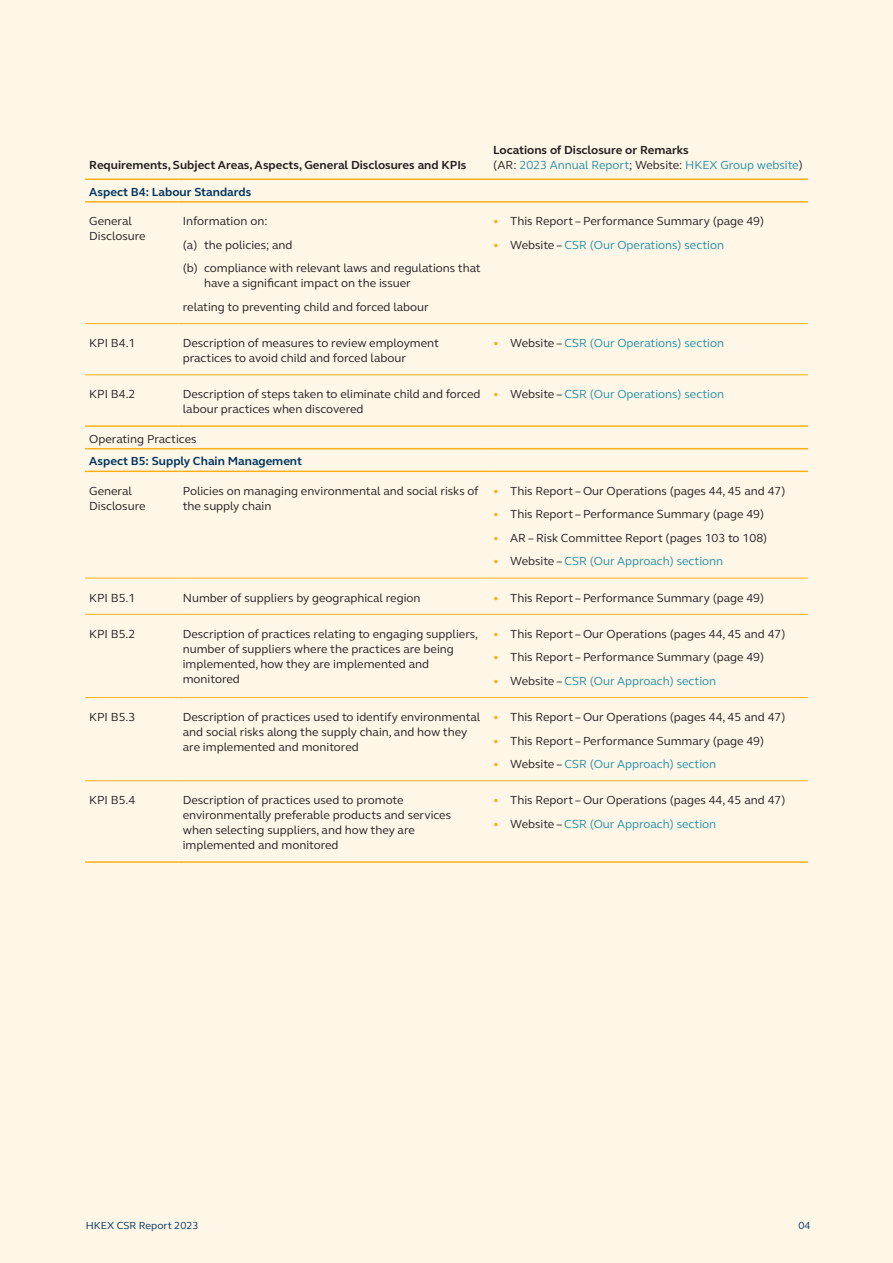
<style>
.page{position:relative;width:893px;height:1263px;background:#fef7e8}
.page>*{position:absolute;margin:0;border:0;box-sizing:border-box;transform-origin:0 0}
.t1{font:12px/15px "FS Elliot Pro";color:#231f20}
.t2{font:12px/15px "FS Elliot Pro";color:#2690a6}
.t3{font:700 12px "FS Elliot Pro";color:#231f20}
.t4{font:700 12px "FS Elliot Pro";color:#003560}
.t5{font:10.5px "FS Elliot Pro";color:#003560}
.s1{font-weight:700;color:#231f20}
.s2{color:#231f20}
.s3{font-weight:700;color:#fcaf17}
</style>
<div class="page">
<hr style="left:85px;top:323px;width:94px;height:1px;background:#fcaf17">
<hr style="left:179px;top:323px;width:310px;height:1px;background:#fcaf17">
<hr style="left:489px;top:323px;width:319px;height:1px;background:#fcaf17">
<hr style="left:85px;top:578px;width:94px;height:1px;background:#fcaf17">
<hr style="left:179px;top:578px;width:310px;height:1px;background:#fcaf17">
<hr style="left:489px;top:578px;width:319px;height:1px;background:#fcaf17">
<hr style="left:85px;top:178px;width:94px;height:2px;background:#fcaf17">
<hr style="left:179px;top:178px;width:310px;height:2px;background:#fcaf17">
<hr style="left:489px;top:178px;width:319px;height:2px;background:#fcaf17">
<hr style="left:489px;top:375px;width:319px;height:1px;background:#fcaf17">
<hr style="left:85px;top:861px;width:94px;height:2px;background:#fcaf17">
<hr style="left:179px;top:861px;width:310px;height:2px;background:#fcaf17">
<hr style="left:489px;top:861px;width:319px;height:2px;background:#fcaf17">
<hr style="left:179px;top:375px;width:310px;height:1px;background:#fcaf17">
<hr style="left:85px;top:375px;width:94px;height:1px;background:#fcaf17">
<hr style="left:85px;top:614px;width:94px;height:1px;background:#fcaf17">
<hr style="left:85px;top:697px;width:94px;height:1px;background:#fcaf17">
<hr style="left:85px;top:780px;width:94px;height:1px;background:#fcaf17">
<hr style="left:179px;top:614px;width:310px;height:1px;background:#fcaf17">
<hr style="left:85px;top:201px;width:94px;height:2px;background:#fcaf17">
<hr style="left:179px;top:201px;width:310px;height:2px;background:#fcaf17">
<hr style="left:489px;top:201px;width:319px;height:2px;background:#fcaf17">
<hr style="left:179px;top:697px;width:310px;height:1px;background:#fcaf17">
<hr style="left:179px;top:780px;width:310px;height:1px;background:#fcaf17">
<hr style="left:489px;top:614px;width:319px;height:1px;background:#fcaf17">
<hr style="left:489px;top:697px;width:319px;height:1px;background:#fcaf17">
<hr style="left:489px;top:780px;width:319px;height:1px;background:#fcaf17">
<hr style="left:85px;top:425px;width:94px;height:2px;background:#fcaf17">
<hr style="left:179px;top:425px;width:310px;height:2px;background:#fcaf17">
<hr style="left:489px;top:425px;width:319px;height:2px;background:#fcaf17">
<hr style="left:85px;top:448px;width:94px;height:1px;background:#fcaf17">
<hr style="left:179px;top:448px;width:310px;height:1px;background:#fcaf17">
<hr style="left:489px;top:448px;width:319px;height:1px;background:#fcaf17">
<hr style="left:85px;top:471px;width:94px;height:1px;background:#fcaf17">
<hr style="left:179px;top:471px;width:310px;height:1px;background:#fcaf17">
<hr style="left:489px;top:471px;width:319px;height:1px;background:#fcaf17">
<p class="t3" style="left:89px;top:157px;width:379px">Requirements, Subject Areas, Aspects, General Disclosures and KPIs</p>
<p class="t4" style="left:89px;top:184px;width:163px">Aspect B4: Labour Standards</p>
<p class="t1" style="left:89px;top:213px;width:58px">General<br>Disclosure</p>
<p class="t1" style="left:183px;top:209px;width:299px;line-height:23.5px">Information on:<br>(a) the policies; and<br>(b) compliance with relevant laws and regulations that</p>
<p class="t1" style="left:183px;top:271px;width:247px;line-height:23.5px;text-align:center">have a significant impact on the issuer relating to preventing child and forced labour</p>
<p class="t2" style="left:493px;top:142px;width:311px"><span class="s1">Locations of Disclosure or Remarks<br></span><span class="s2">(AR:</span> 2023 Annual Report<span class="s2">; Website:</span> HKEX Group website<span class="s2">)</span></p>
<p class="t1" style="left:493px;top:213px;width:272px"><span class="s3">•</span> This Report – Performance Summary (page 49)</p>
<p class="t2" style="left:493px;top:237px;width:232px"><span class="s3">•</span> <span class="s2">Website –</span> CSR (Our Operations) section</p>
<p class="t1" style="left:89px;top:335px;width:48px">KPI B4.1</p>
<p class="t1" style="left:183px;top:335px;width:258px">Description of measures to review employment practices to avoid child and forced labour</p>
<p class="t2" style="left:493px;top:335px;width:232px"><span class="s3">•</span> <span class="s2">Website –</span> CSR (Our Operations) section</p>
<p class="t1" style="left:89px;top:386px;width:48px">KPI B4.2</p>
<p class="t1" style="left:183px;top:386px;width:299px">Description of steps taken to eliminate child and forced labour practices when discovered</p>
<p class="t2" style="left:493px;top:386px;width:232px"><span class="s3">•</span> <span class="s2">Website –</span> CSR (Our Operations) section</p>
<p class="t1" style="left:89px;top:431px;width:109px">Operating Practices</p>
<p class="t4" style="left:89px;top:453px;width:214px">Aspect B5: Supply Chain Management</p>
<p class="t1" style="left:89px;top:483px;width:58px">General<br>Disclosure</p>
<p class="t1" style="left:183px;top:483px;width:297px">Policies on managing environmental and social risks of the supply chain</p>
<p class="t1" style="left:493px;top:483px;width:294px"><span class="s3">•</span> This Report – Our Operations (pages 44, 45 and 47)</p>
<p class="t1" style="left:493px;top:506px;width:272px"><span class="s3">•</span> This Report – Performance Summary (page 49)</p>
<p class="t1" style="left:493px;top:530px;width:276px"><span class="s3">•</span> AR – Risk Committee Report (pages 103 to 108)</p>
<p class="t2" style="left:493px;top:553px;width:232px"><span class="s3">•</span> <span class="s2">Website –</span> CSR (Our Approach) sectionn</p>
<p class="t1" style="left:89px;top:590px;width:48px">KPI B5.1</p>
<p class="t1" style="left:183px;top:590px;width:239px">Number of suppliers by geographical region</p>
<p class="t1" style="left:493px;top:590px;width:272px"><span class="s3">•</span> This Report – Performance Summary (page 49)</p>
<p class="t1" style="left:89px;top:626px;width:48px">KPI B5.2</p>
<p class="t1" style="left:183px;top:626px;width:297px">Description of practices relating to engaging suppliers, number of suppliers where the practices are being implemented, how they are implemented and monitored</p>
<p class="t1" style="left:493px;top:626px;width:294px"><span class="s3">•</span> This Report – Our Operations (pages 44, 45 and 47)</p>
<p class="t1" style="left:493px;top:649px;width:272px"><span class="s3">•</span> This Report – Performance Summary (page 49)</p>
<p class="t2" style="left:493px;top:673px;width:225px"><span class="s3">•</span> <span class="s2">Website –</span> CSR (Our Approach) section</p>
<p class="t1" style="left:89px;top:709px;width:48px">KPI B5.3</p>
<p class="t1" style="left:183px;top:709px;width:299px">Description of practices used to identify environmental and social risks along the supply chain, and how they are implemented and monitored</p>
<p class="t1" style="left:493px;top:709px;width:294px"><span class="s3">•</span> This Report – Our Operations (pages 44, 45 and 47)</p>
<p class="t1" style="left:493px;top:733px;width:272px"><span class="s3">•</span> This Report – Performance Summary (page 49)</p>
<p class="t2" style="left:493px;top:756px;width:225px"><span class="s3">•</span> <span class="s2">Website –</span> CSR (Our Approach) section</p>
<p class="t1" style="left:89px;top:792px;width:48px">KPI B5.4</p>
<p class="t1" style="left:183px;top:792px;width:270px">Description of practices used to promote environmentally preferable products and services when selecting suppliers, and how they are implemented and monitored</p>
<p class="t1" style="left:493px;top:792px;width:294px"><span class="s3">•</span> This Report – Our Operations (pages 44, 45 and 47)</p>
<p class="t2" style="left:493px;top:816px;width:225px"><span class="s3">•</span> <span class="s2">Website –</span> CSR (Our Approach) section</p>
<p class="t5" style="left:86px;top:1218px;width:114px">HKEX CSR Report 2023</p>
<p class="t5" style="left:798px;top:1218px;width:14px">04</p>
</div>
